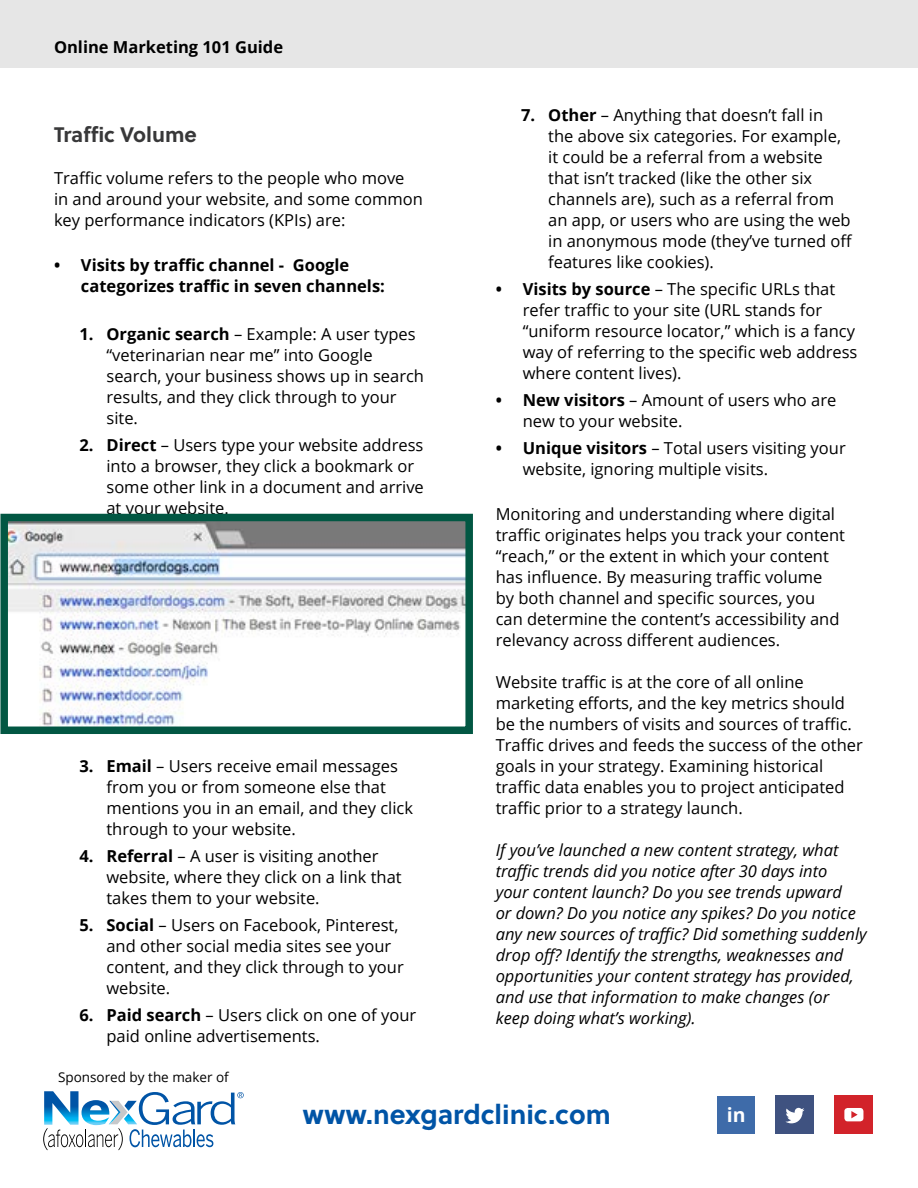
<style>
.page{position:relative;width:918px;height:1188px;background:#fff}
.page>*{position:absolute;margin:0;border:0;box-sizing:border-box;transform-origin:0 0}
.t1{font:700 27px "Soleil";color:#0054a6}
.t2{font:700 21px "Soleil";color:#383839}
.t3{font:700 19.5px "Open Sans";color:#fff}
.t4{font:16.5px/21px "Open Sans";color:#000}
.t5{font:italic 16.5px/21px "Open Sans";color:#000}
.t6{font:700 16.5px/21px "Open Sans";color:#000}
.t7{font:13.5px "Open Sans";color:#000}
.s1{font-weight:700}
</style>
<div class="page">
<div style="left:0;top:0;width:918px;height:68px;background:#e6e6e6"></div>
<svg style="left:43px;top:1091px;width:201px;height:59px"></svg>
<img style="left:9px;top:523px;width:455px;height:202px">
<div style="left:0;top:514px;width:473px;height:220px;border:8px solid #025743"></div>
<div style="left:776px;top:1096px;width:38px;height:38px;background:#3f5280"></div>
<svg style="left:785px;top:1108px;width:19px;height:15px"></svg>
<div style="left:835px;top:1096px;width:38px;height:38px;background:#d2232a"></div>
<svg style="left:844px;top:1108px;width:19px;height:13px"></svg>
<div style="left:717px;top:1096px;width:38px;height:38px;background:#3e6ba9"></div>
<p class="t6" style="left:54px;top:36px;width:231px">Online Marketing 101 Guide</p>
<p class="t2" style="left:54px;top:118px;width:144px">Traffic Volume</p>
<p class="t4" style="left:54px;top:167px;width:370px">Traffic volume refers to the people who move<br>in and around your website, and some common key performance indicators (KPIs) are:</p>
<p class="t6" style="left:81px;top:254px;width:305px;text-indent:-27px">• Visits by traffic channel - Google categorizes traffic in seven channels:</p>
<p class="t4" style="left:106px;top:323px;width:319px;text-indent:-27px"><span class="s1">1. Organic search</span> – Example: A user types “veterinarian near me” into Google search, your business shows up in search results, and they click through to your site.</p>
<p class="t4" style="left:106px;top:434px;width:319px;text-indent:-27px"><span class="s1">2. Direct</span> – Users type your website address into a browser, they click a bookmark or some other link in a document and arrive at your website.</p>
<p class="t4" style="left:106px;top:755px;width:308px;text-indent:-27px"><span class="s1">3. Email</span> – Users receive email messages from you or from someone else that mentions you in an email, and they click through to your website.</p>
<p class="t4" style="left:106px;top:845px;width:297px;text-indent:-27px"><span class="s1">4. Referral</span> – A user is visiting another website, where they click on a link that takes them to your website.</p>
<p class="t4" style="left:106px;top:914px;width:299px;text-indent:-27px"><span class="s1">5. Social</span> – Users on Facebook, Pinterest, and other social media sites see your content, and they click through to your website.</p>
<p class="t4" style="left:106px;top:1004px;width:311px;text-indent:-27px"><span class="s1">6. Paid search</span> – Users click on one of your paid online advertisements.</p>
<p class="t7" style="left:58px;top:1068px;width:172px">Sponsored by the maker of</p>
<p class="t4" style="left:548px;top:104px;width:306px;text-indent:-27px"><span class="s1">7. Other</span> – Anything that doesn’t fall in<br>the above six categories. For example, it could be a referral from a website that isn’t tracked (like the other six channels are), such as a referral from an app, or users who are using the web in anonymous mode (they’ve turned off features like cookies).</p>
<p class="t4" style="left:523px;top:278px;width:336px;text-indent:-27px"><span class="s1">• Visits by source</span> – The specific URLs that refer traffic to your site (URL stands for “uniform resource locator,” which is a fancy way of referring to the specific web address where content lives).</p>
<p class="t4" style="left:523px;top:389px;width:315px;text-indent:-27px"><span class="s1">• New visitors</span> – Amount of users who are new to your website.</p>
<p class="t4" style="left:523px;top:437px;width:325px;text-indent:-27px"><span class="s1">• Unique visitors</span> – Total users visiting your website, ignoring multiple visits.</p>
<p class="t4" style="left:496px;top:503px;width:351px">Monitoring and understanding where digital traffic originates helps you track your content “reach,” or the extent in which your content has influence. By measuring traffic volume<br>by both channel and specific sources, you can determine the content’s accessibility and relevancy across different audiences.</p>
<p class="t4" style="left:496px;top:671px;width:369px">Website traffic is at the core of all online marketing efforts, and the key metrics should be the numbers of visits and sources of traffic.<br>Traffic drives and feeds the success of the other goals in your strategy. Examining historical traffic data enables you to project anticipated traffic prior to a strategy launch.</p>
<p class="t5" style="left:496px;top:839px;width:373px">If you’ve launched a new content strategy, what traffic trends did you notice after 30 days into<br>your content launch? Do you see trends upward<br>or down? Do you notice any spikes? Do you notice any new sources of traffic? Did something suddenly drop off? Identify the strengths, weaknesses and opportunities your content strategy has provided, and use that information to make changes (or keep doing what’s working).</p>
<h1 class="t1" style="left:303px;top:1093px;width:309px">www.nexgardclinic.com</h1>
<p class="t3" style="left:727px;top:1101px;width:20px">in</p>
</div>
